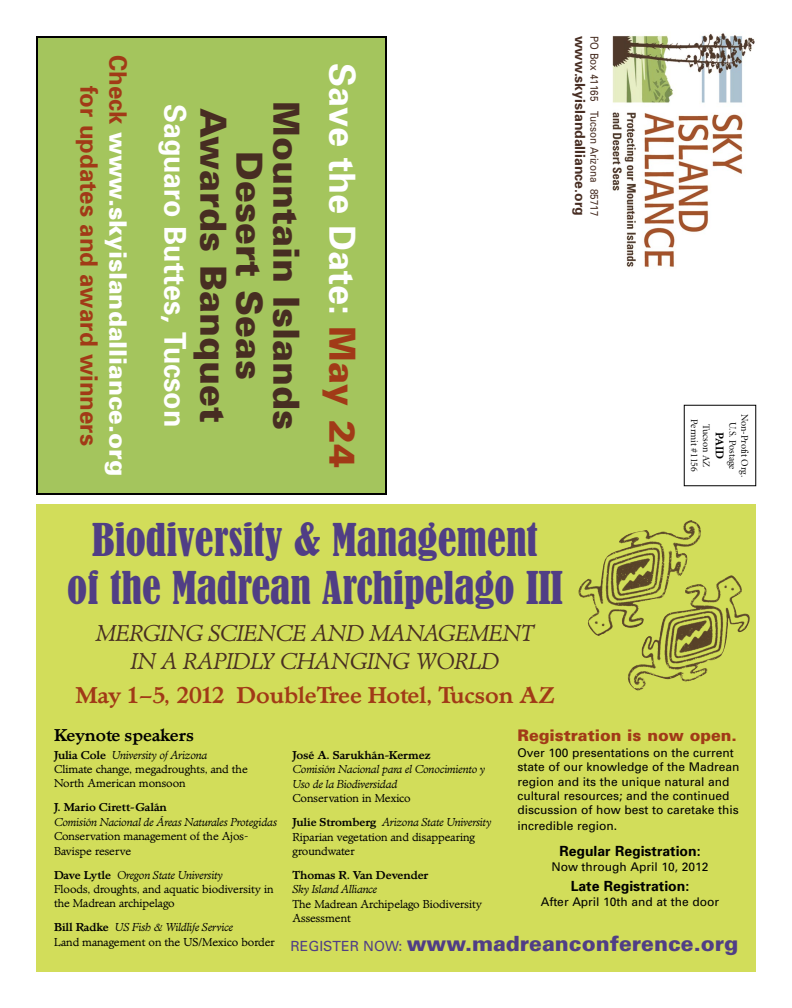
<style>
.page{position:relative;width:792px;height:1008px;background:#fff}
.page>*{position:absolute;margin:0;border:0;box-sizing:border-box;transform-origin:0 0}
.t1{font:condensed 42px/48px "Bernard";color:#503e85;text-align:center}
.t2{font:900 36px/56px "Univers";color:#472d22;text-align:center}
.t3{font:700 30px "Univers";color:#fff;scale:.95 1}
.t4{font:700 24px/29px "Univers";color:#a13a17;text-align:center}
.t5{font:italic 24px/28px "TC Administer";color:#472d22;text-align:center}
.t6{font:700 24px "TC Administer";color:#a13a17}
.t7{font:900 21px "Univers";color:#503e85}
.t8{font:700 18px "TC Administer";color:#000}
.t9{font:900 16px "Univers";color:#a13a17}
.t10{font:700 14px "Univers";color:#000}
.t11{font:700 14px "Univers";color:#472d22}
.t12{font:12px/14.4px "TC Administer";color:#000}
.t13{font:12px/14.4px "Univers";color:#000}
.t14{font:italic 12px/14.4px "TC Administer";color:#000}
.t15{font:700 12px "TC Administer";color:#000}
.t16{font:700 12px "Minion";color:#000}
.t17{font:11px "Univers";color:#472d22;scale:.9 1}
.t18{font:10px/12px "Minion Display";color:#000;text-align:center}
.s1{font-weight:900;color:#fff}
.s2{font-weight:700;color:#fff}
.s3{color:#a13a17}
.s4{font-weight:700}
.s5{font-style:italic}
.s6{font-weight:400;font-size:14px}
.s7{font-style:normal}
.s8{font-weight:700;font-style:normal}
</style>
<div class="page">
<div style="left:36px;top:504px;width:720px;height:468px;background:#d2dd5a"></div>
<img style="left:612px;top:33px;width:143px;height:234px">
<div style="left:37px;top:37px;width:349px;height:457px;background:#a4c55d"></div>
<div style="left:36px;top:36px;width:351px;height:459px;border:2px solid #000"></div>
<img style="left:628px;top:575px;width:122px;height:116px">
<img style="left:578px;top:520px;width:123px;height:116px">
<h3 class="t4" style="left:130px;top:55px;width:422px;rotate:90deg">Check <span class="s1">www.skyislandalliance.org </span>for updates and award winners</h3>
<h3 class="t3" style="left:186px;top:104px;width:342px;rotate:90deg">Saguaro Buttes, Tucson</h3>
<h2 class="t2" style="left:238px;top:108px;width:317px;rotate:90deg">Awards Banquet</h2>
<h2 class="t2" style="left:274px;top:151px;width:231px;rotate:90deg">Desert Seas</h2>
<h2 class="t2" style="left:367px;top:63px;width:406px;rotate:90deg"><span class="s2">Save the Date:</span> <span class="s3">May 24<br></span>Mountain Islands</h2>
<p class="t11" style="left:585px;top:36px;width:181px;rotate:90deg">www.skyislandalliance.org</p>
<p class="t17" style="left:598px;top:36px;width:202px;rotate:90deg">PO Box 41165 Tucson Arizona 85717</p>
<p class="t18" style="left:750px;top:414px;width:65px;rotate:90deg">Non-Profit Org.<br>U.S. Postage</p>
<p class="t18" style="left:711px;top:419px;width:54px;rotate:90deg">Tucson AZ<br>Permit #1156</p>
<p class="t16" style="left:725px;top:432px;width:29px;rotate:90deg">PAID</p>
<h1 class="t1" style="left:67px;top:518px;width:497px">Biodiversity &amp; Management<br>of the Madrean Archipelago III</h1>
<h3 class="t5" style="left:96px;top:621px;width:439px">MERGING SCIENCE AND MANAGEMENT<br>IN A RAPIDLY CHANGING WORLD</h3>
<h3 class="t6" style="left:75px;top:686px;width:481px">May 1–5, 2012 DoubleTree Hotel, Tucson AZ</h3>
<h3 class="t8" style="left:54px;top:728px;width:141px">Keynote speakers</h3>
<p class="t12" style="left:54px;top:749px;width:195px"><span class="s4">Julia Cole</span> <span class="s5">University of Arizona<br></span>Climate change, megadroughts, and the<br>North American monsoon</p>
<p class="t15" style="left:54px;top:803px;width:114px">J. Mario Cirett-Galán</p>
<p class="t14" style="left:54px;top:816px;width:224px">Comisión Nacional de Áreas Naturales Protegidas</p>
<p class="t12" style="left:54px;top:830px;width:195px">Conservation management of the Ajos-<br>Bavispe reserve</p>
<p class="t12" style="left:54px;top:869px;width:221px"><span class="s4">Dave Lytle</span> <span class="s5">Oregon State University<br></span>Floods, droughts, and aquatic biodiversity in the Madrean archipelago</p>
<p class="t12" style="left:54px;top:922px;width:222px"><span class="s4">Bill Radke</span> <span class="s5">US Fish &amp; Wildlife Service<br></span>Land management on the US/Mexico border</p>
<h3 class="t9" style="left:518px;top:729px;width:221px">Registration is now open.</h3>
<p class="t13" style="left:518px;top:746px;width:223px">Over 100 presentations on the current state of our knowledge of the Madrean region and its the unique natural and cultural resources; and the continued discussion of how best to caretake this</p>
<p class="t13" style="left:518px;top:820px;width:101px">incredible region.</p>
<p class="t10" style="left:559px;top:846px;width:143px">Regular Registration:</p>
<p class="t13" style="left:551px;top:861px;width:159px">Now through April 10, 2012</p>
<p class="t10" style="left:571px;top:881px;width:120px">Late Registration:</p>
<p class="t13" style="left:541px;top:896px;width:180px">After April 10th and at the door</p>
<h3 class="t7" style="left:291px;top:936px;width:449px"><span class="s6">REGISTER NOW:</span> www.madreanconference.org</h3>
<p class="t15" style="left:292px;top:751px;width:140px">José A. Sarukhán-Kermez</p>
<p class="t14" style="left:292px;top:763px;width:194px">Comisión Nacional para el Conocimiento y<br>Uso de la Biodiversidad</p>
<p class="t14" style="left:292px;top:787px;width:200px;line-height:24px"><span class="s7">Conservation in Mexico<br></span><span class="s8">Julie Stromberg</span> Arizona State University</p>
<p class="t12" style="left:292px;top:831px;width:184px">Riparian vegetation and disappearing groundwater</p>
<p class="t15" style="left:292px;top:871px;width:138px">Thomas R. Van Devender</p>
<p class="t14" style="left:292px;top:883px;width:86px">Sky Island Alliance</p>
<p class="t12" style="left:292px;top:898px;width:191px">The Madrean Archipelago Biodiversity<br>Assessment</p>
</div>
